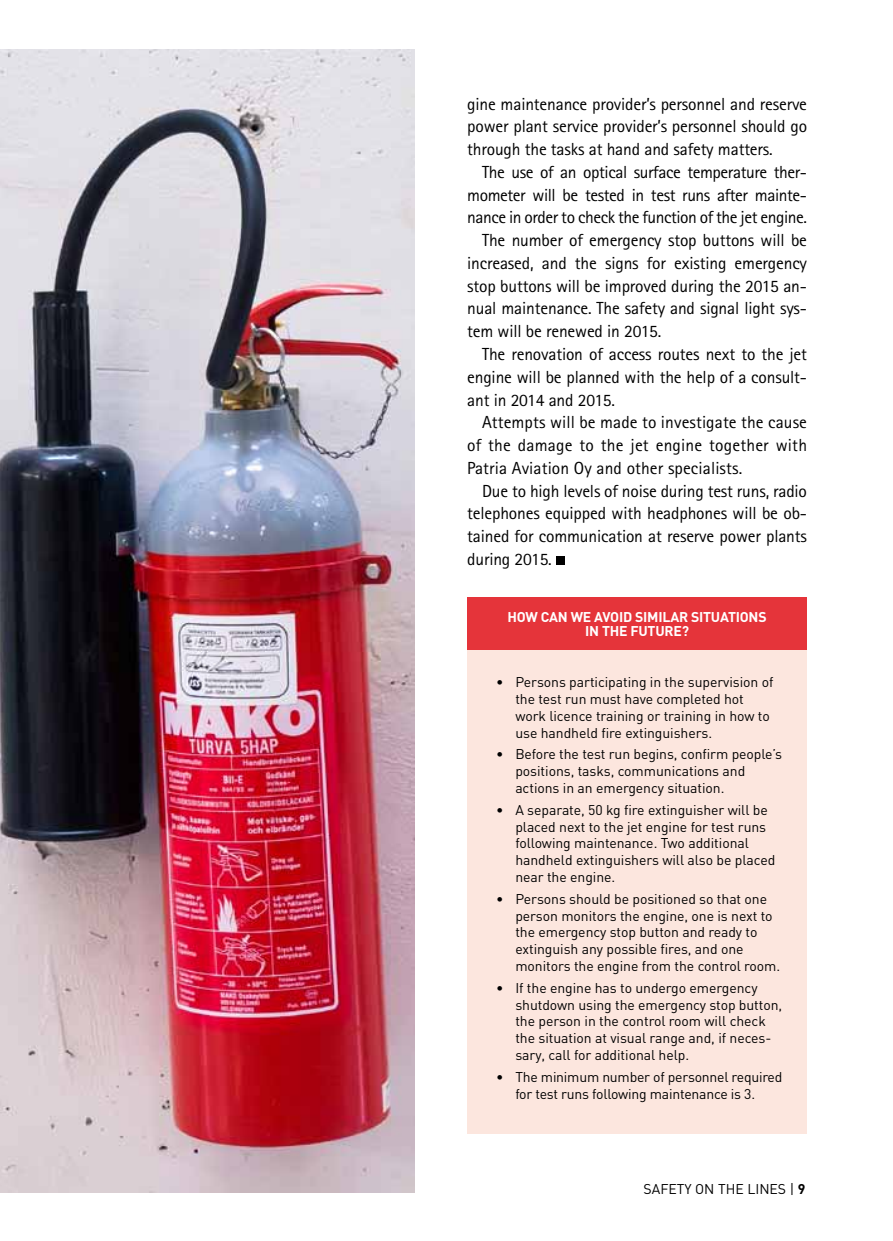
<style>
.page{position:relative;width:893px;height:1241px;background:#fff}
.page>*{position:absolute;margin:0;border:0;box-sizing:border-box;transform-origin:0 0}
.t1{font:17.5px/22.8px "Rotis Sans Serif";letter-spacing:-.01em;color:#000;text-align:justify}
.t2{font:17.5px "Rotis Sans Serif";letter-spacing:.01em;color:#000}
.t3{font:14px/16.8px "DIN";letter-spacing:-.005em;color:#000}
.t4{font:700 14px/14px "DIN";letter-spacing:-.015em;color:#fff;text-align:center}
.s1{font-weight:700}
</style>
<div class="page">
<img style="left:0;top:50px;width:414px;height:1141px">
<div style="left:556px;top:556px;width:8px;height:8px;background:#000"></div>
<div style="left:467px;top:597px;width:340px;height:536px;background:#fce6de"></div>
<div style="left:467px;top:597px;width:340px;height:53px;background:#e5343a"></div>
<p class="t1" style="left:467px;top:92px;width:341px">gine maintenance provider’s personnel and reserve power plant service provider’s personnel should go through the tasks at hand and safety matters.</p>
<p class="t1" style="left:482px;top:160px;width:326px">The use of an optical surface temperature ther-</p>
<p class="t1" style="left:467px;top:183px;width:341px">mometer will be tested in test runs after mainte-</p>
<p class="t1" style="left:467px;top:206px;width:341px">nance in order to check the function of the jet engine.</p>
<p class="t1" style="left:482px;top:229px;width:326px">The number of emergency stop buttons will be</p>
<p class="t1" style="left:467px;top:251px;width:341px">increased, and the signs for existing emergency</p>
<p class="t1" style="left:467px;top:274px;width:341px">stop buttons will be improved during the 2015 an-</p>
<p class="t1" style="left:467px;top:297px;width:341px">nual maintenance. The safety and signal light sys-</p>
<p class="t1" style="left:467px;top:320px;width:196px">tem will be renewed in 2015.</p>
<p class="t1" style="left:482px;top:342px;width:326px">The renovation of access routes next to the jet</p>
<p class="t1" style="left:467px;top:365px;width:341px">engine will be planned with the help of a consult-</p>
<p class="t1" style="left:467px;top:388px;width:149px">ant in 2014 and 2015.</p>
<p class="t1" style="left:482px;top:411px;width:326px">Attempts will be made to investigate the cause</p>
<p class="t2" style="left:467px;top:435px;width:341px">of the damage to the jet engine together with</p>
<p class="t1" style="left:467px;top:456px;width:277px">Patria Aviation Oy and other specialists.</p>
<p class="t1" style="left:482px;top:479px;width:326px">Due to high levels of noise during test runs, radio</p>
<p class="t1" style="left:467px;top:502px;width:341px">telephones equipped with headphones will be ob-</p>
<p class="t1" style="left:467px;top:524px;width:341px">tained for communication at reserve power plants</p>
<p class="t1" style="left:467px;top:547px;width:86px">during 2015.</p>
<p class="t4" style="left:508px;top:609px;width:261px">HOW CAN WE AVOID SIMILAR SITUATIONS<br>IN THE FUTURE?</p>
<p class="t3" style="left:515px;top:673px;width:260px;text-indent:-19px">• Persons participating in the supervision of the test run must have completed hot work licence training or training in how to use handheld fire extinguishers.</p>
<p class="t3" style="left:515px;top:745px;width:268px;text-indent:-19px">• Before the test run begins, confirm people’s positions, tasks, communications and actions in an emergency situation.</p>
<p class="t3" style="left:515px;top:800px;width:262px;text-indent:-19px">• A separate, 50 kg fire extinguisher will be placed next to the jet engine for test runs following maintenance. Two additional handheld extinguishers will also be placed near the engine.</p>
<p class="t3" style="left:515px;top:889px;width:266px;text-indent:-19px">• Persons should be positioned so that one person monitors the engine, one is next to the emergency stop button and ready to extinguish any possible fires, and one monitors the engine from the control room.</p>
<p class="t3" style="left:515px;top:978px;width:268px;text-indent:-19px">• If the engine has to undergo emergency shutdown using the emergency stop button, the person in the control room will check the situation at visual range and, if neces&shy;sary, call for additional help.</p>
<p class="t3" style="left:496px;top:1067px;width:288px;text-align:center">• The minimum number of personnel required for test runs following maintenance is 3.</p>
<p class="t3" style="left:643px;top:1180px;width:163px">SAFETY ON THE LINES | <span class="s1">9</span></p>
</div>
